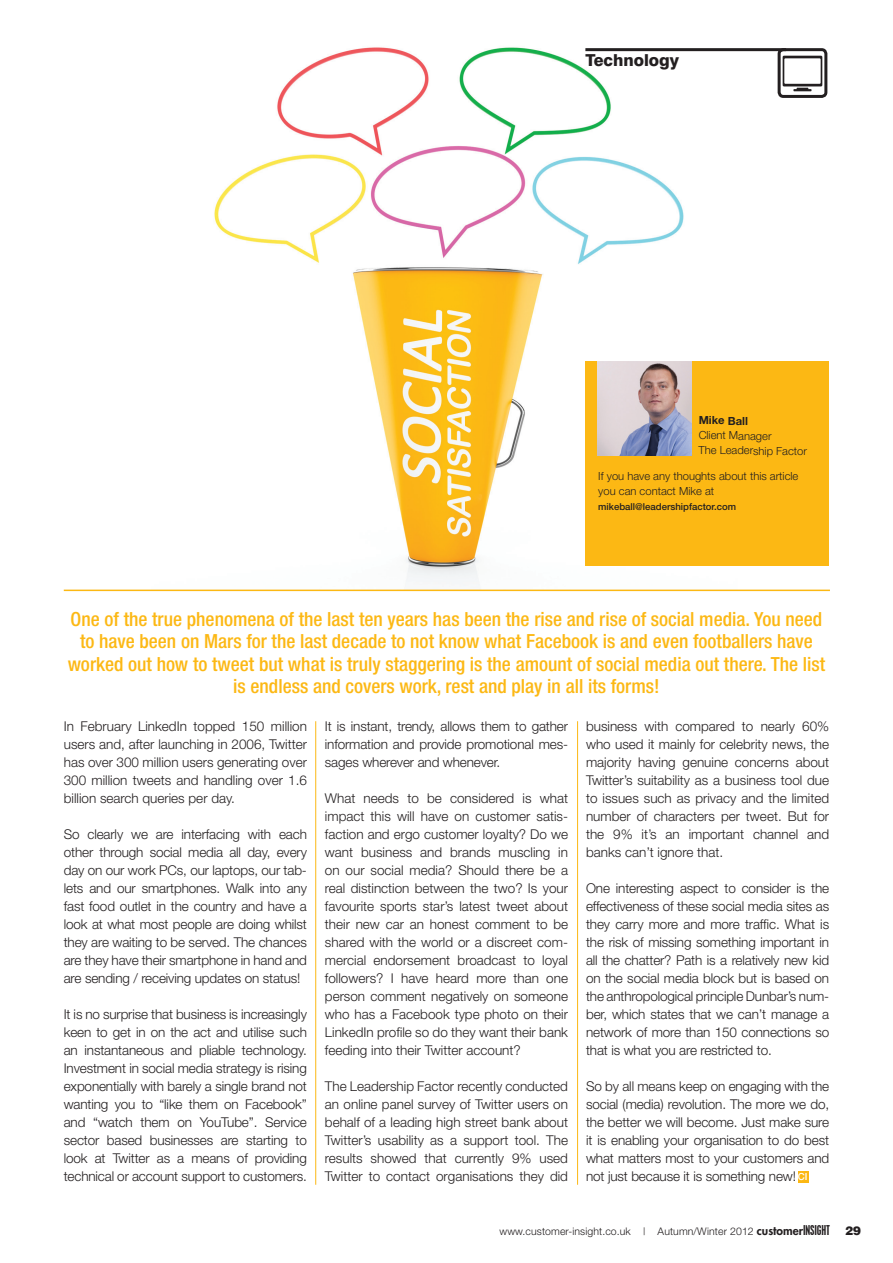
<style>
.page{position:relative;width:893px;height:1263px;background:#fff}
.page>*{position:absolute;margin:0;border:0;box-sizing:border-box;transform-origin:0 0}
.t1{font:500 condensed 19.5px/22.5px "Helvetica Neue";color:#fcb814;text-align:center}
.t2{font:800 16.5px "Swiss 721 BT";color:#231f20}
.t3{font:300 13.5px/18px "Helvetica Neue";letter-spacing:-.01em;color:#231f20;text-align:justify}
.t4{font:900 12px "Swiss 721 BT";color:#231f20}
.t5{font:300 11.25px/15px "Helvetica Neue";color:#231f20}
.t6{font:700 11.25px "Helvetica Neue";letter-spacing:-.005em;color:#231f20}
.t7{font:300 10.5px "Helvetica Neue";letter-spacing:.01em;color:#231f20}
.t8{font:500 9.75px "Helvetica Neue";color:#fff}
.t9{font:500 9.6px "Helvetica Neue";color:#231f20}
.s1{font-family:"Futura";font-weight:800;font-size:12px}
.s2{font-family:"Placard";font-weight:400;font-stretch:condensed;font-size:12px}
</style>
<div class="page">
<img style="left:63px;top:47px;width:767px;height:543px">
<svg style="left:782px;top:52px;width:41px;height:42px"></svg>
<div style="left:778px;top:48px;width:49px;height:50px;border:3px solid #231f20;border-radius:4px"></div>
<hr style="left:585px;top:48px;width:201px;height:3px;background:#231f20">
<div style="left:798px;top:1171px;width:10px;height:10px;background:#fcb814"></div>
<div style="left:798px;top:1172px;width:10px;height:10px;background:#fcb814"></div>
<hr style="left:64px;top:590px;width:766px;height:1px;background:#fcb814">
<hr style="left:315px;top:721px;width:1px;height:464px;background:#fcb814">
<hr style="left:577px;top:721px;width:1px;height:464px;background:#fcb814">
<div style="left:585px;top:361px;width:244px;height:205px;background:#fcb814"></div>
<img style="left:598px;top:361px;width:93px;height:94px">
<p class="t2" style="left:585px;top:50px;width:95px">Technology</p>
<p class="t6" style="left:699px;top:413px;width:51px">Mike Ball</p>
<p class="t5" style="left:699px;top:428px;width:110px">Client Manager<br>The Leadership Factor</p>
<p class="t5" style="left:598px;top:469px;width:202px">If you have any thoughts about this article you can contact Mike at</p>
<p class="t9" style="left:598px;top:501px;width:139px">mikeball@leadershipfactor.com</p>
<p class="t1" style="left:68px;top:607px;width:759px">One of the true phenomena of the last ten years has been the rise and rise of social media. You need to have been on Mars for the last decade to not know what Facebook is and even footballers have worked out how to tweet but what is truly staggering is the amount of social media out there. The list is endless and covers work, rest and play in all its forms!</p>
<p class="t3" style="left:64px;top:717px;width:245px">In February LinkedIn topped 150 million users and, after launching in 2006, Twitter has over 300 million users generating over 300 million tweets and handling over 1.6 billion search queries per day.</p>
<p class="t3" style="left:64px;top:825px;width:245px">So clearly we are interfacing with each other through social media all day, every day on our work PCs, our laptops, our tab&shy;lets and our smartphones. Walk into any fast food outlet in the country and have a look at what most people are doing whilst they are waiting to be served. The chances are they have their smartphone in hand and are sending / receiving updates on status!</p>
<p class="t3" style="left:64px;top:1005px;width:245px">It is no surprise that business is increasingly keen to get in on the act and utilise such an instantaneous and pliable technology.<br>Investment in social media strategy is rising exponentially with barely a single brand not wanting you to “like them on Facebook” and “watch them on YouTube”. Service sector based businesses are starting to look at Twitter as a means of providing technical or account support to customers.</p>
<p class="t3" style="left:325px;top:717px;width:245px">It is instant, trendy, allows them to gather information and provide promotional mes&shy;sages wherever and whenever.</p>
<p class="t3" style="left:325px;top:789px;width:245px">What needs to be considered is what impact this will have on customer satis&shy;faction and ergo customer loyalty? Do we want business and brands muscling in on our social media? Should there be a real distinction between the two? Is your favourite sports star’s latest tweet about their new car an honest comment to be shared with the world or a discreet com&shy;mercial endorsement broadcast to loyal followers? I have heard more than one person comment negatively on someone who has a Facebook type photo on their LinkedIn profile so do they want their bank feeding into their Twitter account?</p>
<p class="t3" style="left:325px;top:1077px;width:245px">The Leadership Factor recently conducted an online panel survey of Twitter users on behalf of a leading high street bank about Twitter’s usability as a support tool. The results showed that currently 9% used Twitter to contact organisations they did</p>
<p class="t3" style="left:586px;top:717px;width:245px">business with compared to nearly 60% who used it mainly for celebrity news, the majority having genuine concerns about Twitter’s suitability as a business tool due to issues such as privacy and the limited number of characters per tweet. But for the 9% it’s an important channel and banks can’t ignore that.</p>
<p class="t3" style="left:586px;top:879px;width:245px">One interesting aspect to consider is the effectiveness of these social media sites as they carry more and more traffic. What is the risk of missing something important in all the chatter? Path is a relatively new kid on the social media block but is based on the anthropological principle Dunbar’s num&shy;ber, which states that we can’t manage a network of more than 150 connections so that is what you are restricted to.</p>
<p class="t3" style="left:586px;top:1077px;width:245px">So by all means keep on engaging with the social (media) revolution. The more we do, the better we will become. Just make sure it is enabling your organisation to do best what matters most to your customers and not just because it is something new!</p>
<p class="t8" style="left:798px;top:1170px;width:11px">CI</p>
<p class="t7" style="left:499px;top:1225px;width:332px">www.customer-insight.co.uk | Autumn/Winter 2012 <span class="s1">customer</span><span class="s2">INSIGHT</span></p>
<p class="t4" style="left:845px;top:1224px;width:17px">29</p>
</div>
